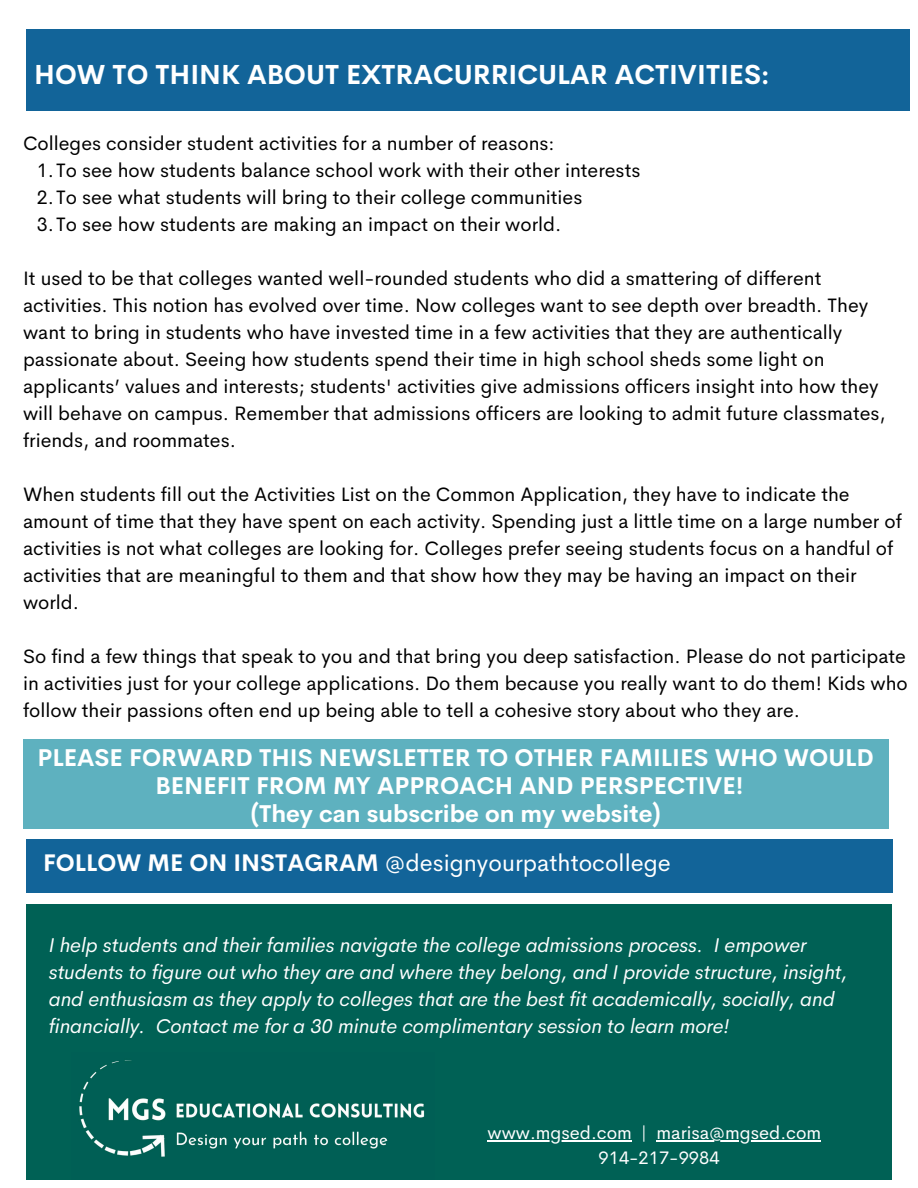
<style>
.page{position:relative;width:918px;height:1188px;background:#fff}
.page>*{position:absolute;margin:0;border:0;box-sizing:border-box;transform-origin:0 0}
.t1{font:700 27px "Cerebri Sans";color:#fff}
.t2{font:700 23.85px/27.9px "Cerebri Sans";color:#fff;text-align:center}
.t3{font:23.55px "Cerebri Sans";color:#fff}
.t4{font:italic 20.1px/27px "Cerebri Sans";color:#fff}
.t5{font:19.5px/27px "Cerebri Sans";color:#000}
.t6{font:18.15px/24.8px "Cerebri Sans";color:#fff}
.s1{font-weight:700}
</style>
<div class="page">
<div style="left:26px;top:904px;width:866px;height:276px;background:#006155"></div>
<img style="left:79px;top:1060px;width:346px;height:97px">
<div style="left:26px;top:30px;width:884px;height:81px;background:#126499"></div>
<hr style="left:488px;top:1140px;width:144px;height:2px;background:#fff">
<hr style="left:656px;top:1140px;width:165px;height:2px;background:#fff">
<div style="left:23px;top:739px;width:865px;height:90px;background:#5eb1bf"></div>
<div style="left:26px;top:840px;width:866px;height:53px;background:#126499"></div>
<h1 class="t1" style="left:34px;top:57px;width:737px">HOW TO THINK ABOUT EXTRACURRICULAR ACTIVITIES:</h1>
<p class="t5" style="left:23px;top:129px;width:533px">Colleges consider student activities for a number of reasons:</p>
<p class="t5" style="left:37px;top:156px;width:605px">1.To see how students balance school work with their other interests</p>
<p class="t5" style="left:37px;top:183px;width:547px">2.To see what students will bring to their college communities</p>
<h2 class="t5" style="left:37px;top:210px;width:526px">3.To see how students are making an impact on their world.</h2>
<h2 class="t5" style="left:23px;top:264px;width:864px">It used to be that colleges wanted well-rounded students who did a smattering of different activities. This notion has evolved over time. Now colleges want to see depth over breadth. They want to bring in students who have invested time in a few activities that they are authentically passionate about. Seeing how students spend their time in high school sheds some light on applicants’ values and interests; students' activities give admissions officers insight into how they will behave on campus. Remember that admissions officers are looking to admit future classmates, friends, and roommates.</h2>
<h3 class="t5" style="left:23px;top:480px;width:880px">When students fill out the Activities List on the Common Application, they have to indicate the amount of time that they have spent on each activity. Spending just a little time on a large number of activities is not what colleges are looking for. Colleges prefer seeing students focus on a handful of activities that are meaningful to them and that show how they may be having an impact on their world.</h3>
<p class="t5" style="left:23px;top:642px;width:886px;text-align:justify">So find a few things that speak to you and that bring you deep satisfaction. Please do not participate in activities just for your college applications. Do them because you really want to do them! Kids who follow their passions often end up being able to tell a cohesive story about who they are.</p>
<p class="t2" style="left:38px;top:744px;width:838px">PLEASE FORWARD THIS NEWSLETTER TO OTHER FAMILIES WHO WOULD<br>BENEFIT FROM MY APPROACH AND PERSPECTIVE!<br>(They can subscribe on my website)</p>
<p class="t3" style="left:43px;top:848px;width:629px"><span class="s1">FOLLOW ME ON INSTAGRAM</span> @designyourpathtocollege</p>
<p class="t4" style="left:49px;top:932px;width:800px">I help students and their families navigate the college admissions process. I empower students to figure out who they are and where they belong, and I provide structure, insight, and enthusiasm as they apply to colleges that are the best fit academically, socially, and financially. Contact me for a 30 minute complimentary session to learn more!</p>
<p class="t6" style="left:488px;top:1121px;width:161px">www.mgsed.com |</p>
<p class="t6" style="left:599px;top:1121px;width:224px;text-indent:58px">marisa@mgsed.com<br>914-217-9984</p>
</div>
